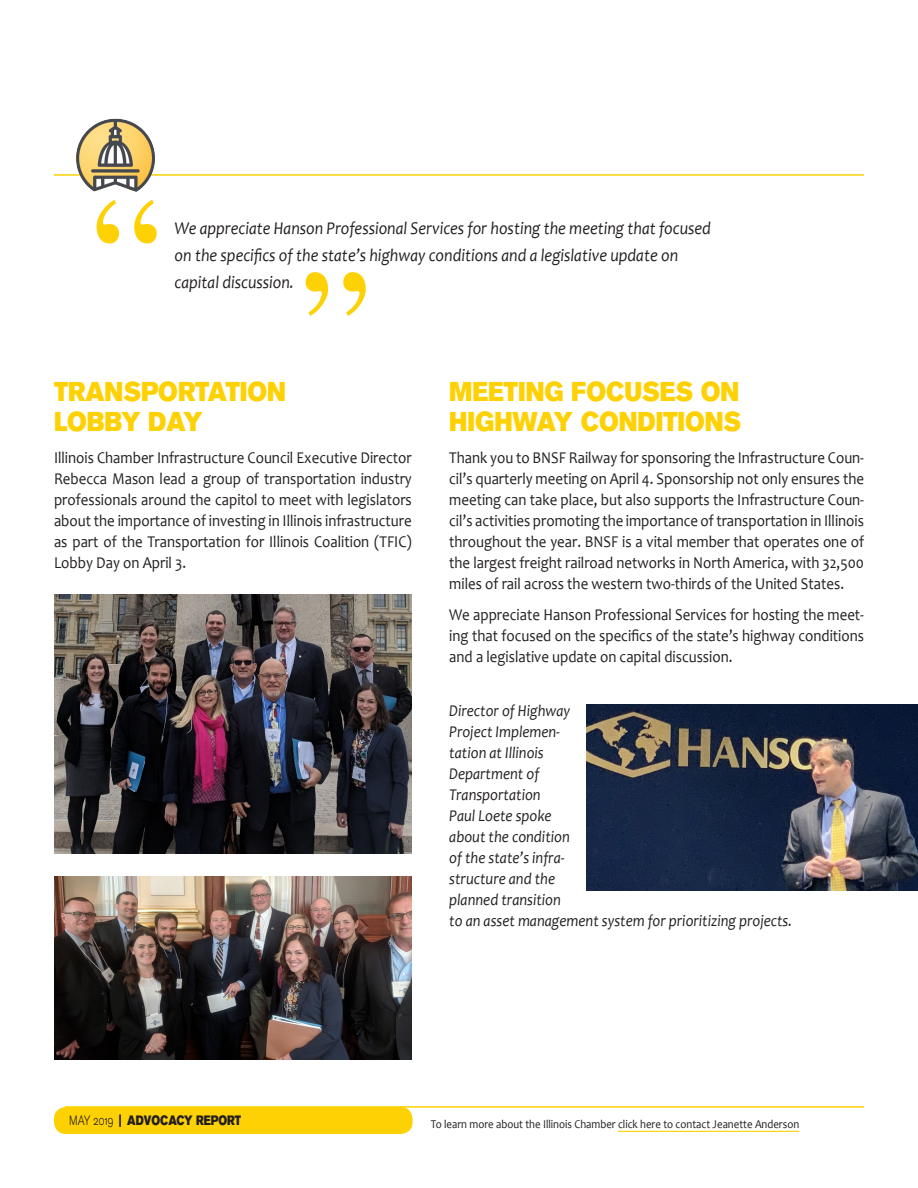
<style>
.page{position:relative;width:918px;height:1188px;background:#fff}
.page>*{position:absolute;margin:0;border:0;box-sizing:border-box;transform-origin:0 0}
.Advocacy-text{font:27px "Akzidenz Grotesk BQ Super";color:#fed105;scale:.9 1}
.Advocacy-text-2{font:italic 18px/27px "Candara";color:#231f20;scale:.9 1}
.Advocacy-text-3{font:16.5px/21px "Candara";color:#231f20;text-align:justify;scale:.9 1}
.Advocacy-text-4{font:italic 16.5px/21px "Candara";color:#231f20;scale:.9 1}
.t1{font:13.5px "Akzidenz Grotesk BQ Super";color:#231f20;scale:.8 1}
.Advocacy-text-5{font:12px "Candara";color:#231f20;scale:.9 1}
.s1{font-family:"Akzidenz Grotesk BQ Light Os F"}
</style>
<div class="page">
<hr style="left:54px;top:174px;width:810px;height:2px;background:#fed105">
<img style="left:72px;top:118px;width:86px;height:74px">
<svg style="left:97px;top:200px;width:60px;height:43px"></svg>
<svg style="left:306px;top:272px;width:60px;height:44px"></svg>
<div style="left:54px;top:1107px;width:359px;height:27px;background:#fed105;border-radius:12px"></div>
<hr style="left:618px;top:1131px;width:181px;height:1px;background:#fed105">
<hr style="left:65px;top:1106px;width:799px;height:2px;background:#fed105">
<img style="left:54px;top:594px;width:358px;height:259px">
<img style="left:54px;top:877px;width:358px;height:182px">
<img style="left:586px;top:704px;width:332px;height:186px">
<p class="Advocacy-text-2" style="left:175px;top:214px;width:597px">We appreciate Hanson Professional Services for hosting the meeting that focused on the specifics of the state’s highway conditions and a legislative update on capital discussion.</p>
<p class="Advocacy-text" style="left:54px;top:376px;width:259px">TRANSPORTATION</p>
<p class="Advocacy-text" style="left:54px;top:406px;width:167px">LOBBY DAY</p>
<p class="Advocacy-text-3" style="left:54px;top:447px;width:399px">Illinois Chamber Infrastructure Council Executive Director Rebecca Mason lead a group of transportation industry professionals around the capitol to meet with legislators about the importance of investing in Illinois infrastructure as part of the Transportation for Illinois Coalition (TFIC)<br>Lobby Day on April 3.</p>
<p class="Advocacy-text" style="left:449px;top:376px;width:324px">MEETING FOCUSES ON</p>
<p class="Advocacy-text" style="left:449px;top:406px;width:326px">HIGHWAY CONDITIONS</p>
<p class="Advocacy-text-3" style="left:449px;top:447px;width:462px">Thank you to BNSF Railway for sponsoring the Infrastructure Coun&shy;cil’s quarterly meeting on April 4. Sponsorship not only ensures the meeting can take place, but also supports the Infrastructure Coun&shy;cil’s activities promoting the importance of transportation in Illinois throughout the year. BNSF is a vital member that operates one of the largest freight railroad networks in North America, with 32,500 miles of rail across the western two-thirds of the United States.</p>
<p class="Advocacy-text-3" style="left:449px;top:604px;width:462px">We appreciate Hanson Professional Services for hosting the meet&shy;ing that focused on the specifics of the state’s highway conditions and a legislative update on capital discussion.</p>
<p class="Advocacy-text-4" style="left:449px;top:700px;width:383px">Director of Highway<br>Project Implemen-<br>tation at Illinois<br>Department of<br>Transportation<br>Paul Loete spoke<br>about the condition<br>of the state’s infra-<br>structure and the<br>planned transition<br>to an asset management system for prioritizing projects.</p>
<p class="t1" style="left:69px;top:1113px;width:216px"><span class="s1">MAY 2019</span> | ADVOCACY REPORT</p>
<p class="Advocacy-text-5" style="left:431px;top:1117px;width:411px">To learn more about the Illinois Chamber click here to contact Jeanette Anderson</p>
</div>
